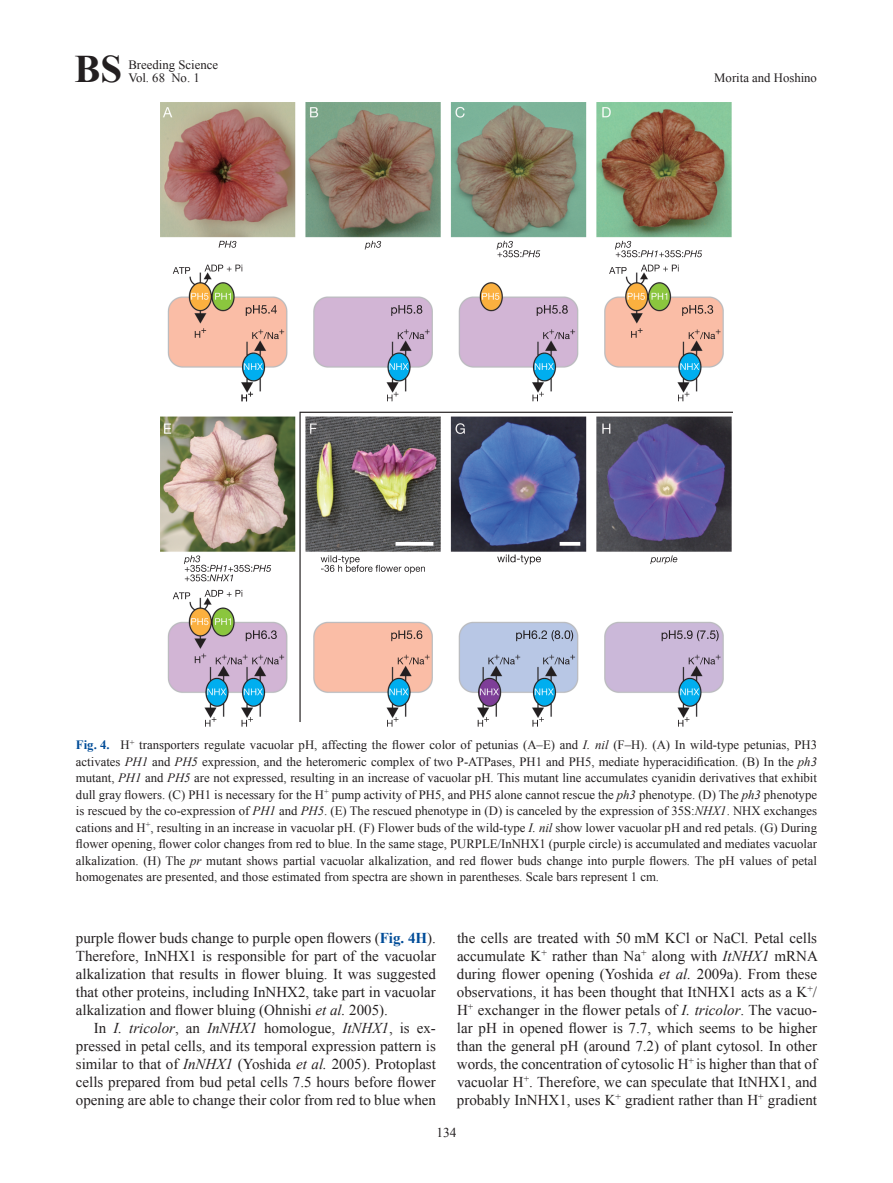
<style>
.page{position:relative;width:893px;height:1183px;background:#fff}
.page>*{position:absolute;margin:0;border:0;box-sizing:border-box;transform-origin:0 0}
.t1{font:700 39px "Times New Roman";color:#231f20}
.t2{font:15px/18px "Times New Roman";color:#231f20;text-align:justify}
.t3{font:13.5px "Times New Roman";color:#231f20}
.t4{font:12.75px/16.5px "Times New Roman";color:#231f20;text-align:justify}
.s1{font-weight:700;color:#014c98}
.s2{font-style:italic}
</style>
<div class="page">
<img style="left:161px;top:102px;width:571px;height:624px">
<h1 class="t1" style="left:74px;top:42px;width:49px">BS</h1>
<p class="t4" style="left:128px;top:58px;width:91px;line-height:12.8px">Breeding Science<br>Vol. 68 No. 1</p>
<p class="t4" style="left:714px;top:69px;width:104px">Morita and Hoshino</p>
<p class="t4" style="left:76px;top:736px;width:743px"><span class="s1">Fig. 4.</span> H<sup>+</sup> transporters regulate vacuolar pH, affecting the flower color of petunias (A–E) and <span class="s2">I. nil</span> (F–H). (A) In wild-type petunias, PH3 activates <span class="s2">PH1</span> and <span class="s2">PH5</span> expression, and the heteromeric complex of two P-ATPases, PH1 and PH5, mediate hyperacidification. (B) In the <span class="s2">ph3 </span>mutant, <span class="s2">PH1</span> and <span class="s2">PH5</span> are not expressed, resulting in an increase of vacuolar pH. This mutant line accumulates cyanidin derivatives that exhibit dull gray flowers. (C) PH1 is necessary for the H<sup>+</sup> pump activity of PH5, and PH5 alone cannot rescue the <span class="s2">ph3</span> phenotype. (D) The <span class="s2">ph3</span> phenotype is rescued by the co-expression of <span class="s2">PH1</span> and <span class="s2">PH5</span>. (E) The rescued phenotype in (D) is canceled by the expression of 35S:<span class="s2">NHX1</span>. NHX exchanges cations and H<sup>+</sup>, resulting in an increase in vacuolar pH. (F) Flower buds of the wild-type <span class="s2">I. nil</span> show lower vacuolar pH and red petals. (G) During flower opening, flower color changes from red to blue. In the same stage, PURPLE/InNHX1 (purple circle) is accumulated and mediates vacuolar alkalization. (H) The <span class="s2">pr</span> mutant shows partial vacuolar alkalization, and red flower buds change into purple flowers. The pH values of petal homogenates are presented, and those estimated from spectra are shown in parentheses. Scale bars represent 1 cm.</p>
<p class="t2" style="left:76px;top:928px;width:362px">purple flower buds change to purple open flowers (<span class="s1">Fig. 4H</span>).<br>Therefore, InNHX1 is responsible for part of the vacuolar alkalization that results in flower bluing. It was suggested that other proteins, including InNHX2, take part in vacuolar alkalization and flower bluing (Ohnishi <span class="s2">et al.</span> 2005).</p>
<p class="t2" style="left:76px;top:1018px;width:362px;text-indent:18px">In <span class="s2">I. tricolor</span>, an <span class="s2">InNHX1</span> homologue, <span class="s2">ItNHX1</span>, is ex&shy;pressed in petal cells, and its temporal expression pattern is similar to that of <span class="s2">InNHX1</span> (Yoshida <span class="s2">et al.</span> 2005). Protoplast cells prepared from bud petal cells 7.5 hours before flower opening are able to change their color from red to blue when</p>
<p class="t2" style="left:457px;top:928px;width:362px">the cells are treated with 50 mM KCl or NaCl. Petal cells accumulate K<sup>+</sup> rather than Na<sup>+</sup> along with <span class="s2">ItNHX1</span> mRNA during flower opening (Yoshida <span class="s2">et al.</span> 2009a). From these observations, it has been thought that ItNHX1 acts as a K<sup>+</sup>/ H<sup>+</sup> exchanger in the flower petals of <span class="s2">I. tricolor</span>. The vacuo&shy;lar pH in opened flower is 7.7, which seems to be higher than the general pH (around 7.2) of plant cytosol. In other words, the concentration of cytosolic H<sup>+</sup> is higher than that of vacuolar H<sup>+</sup>. Therefore, we can speculate that ItNHX1, and probably InNHX1, uses K<sup>+</sup> gradient rather than H<sup>+</sup> gradient</p>
<p class="t3" style="left:436px;top:1123px;width:22px">134</p>
</div>
